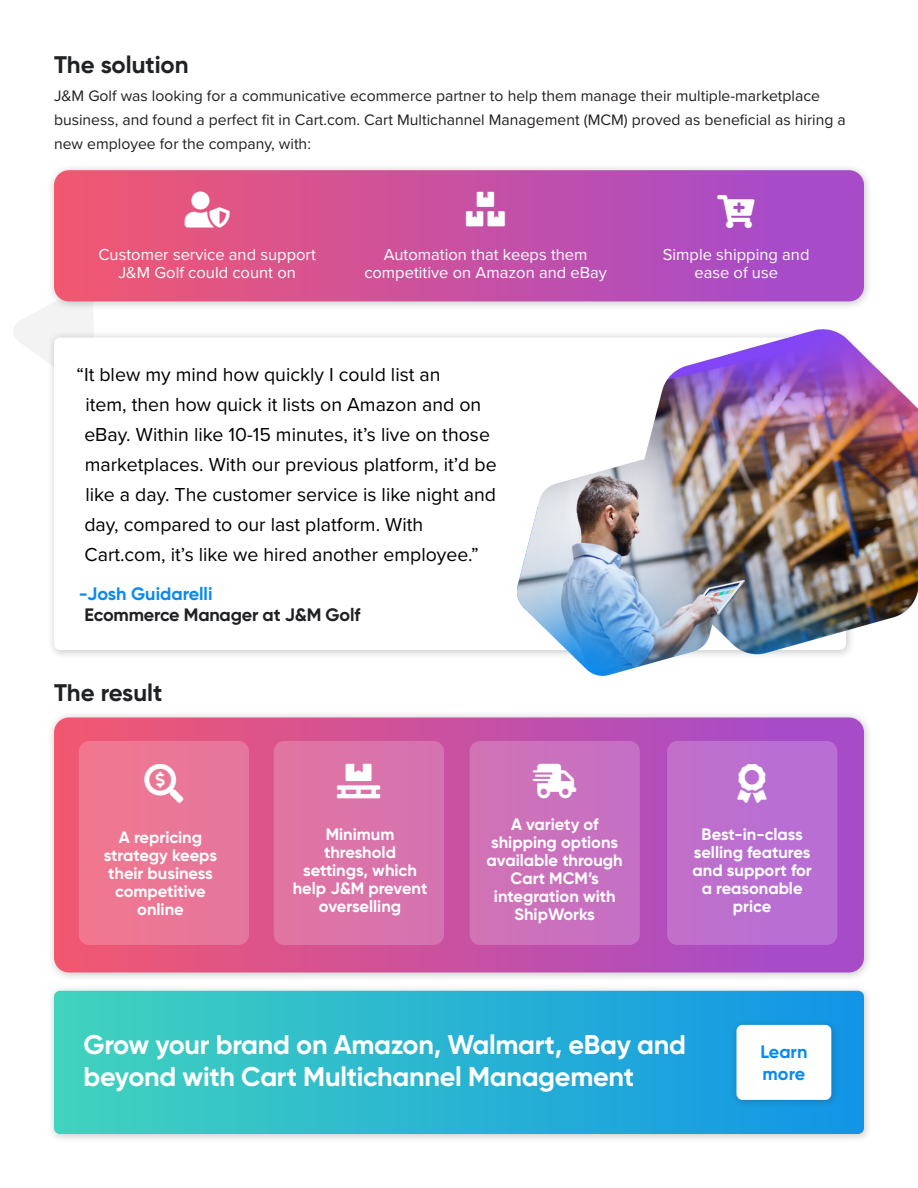
<style>
.page{position:relative;width:918px;height:1188px;background:#fff}
.page>*{position:absolute;margin:0;border:0;box-sizing:border-box;transform-origin:0 0}
.t1{font:39px "Font Awesome 5 Free Solid";color:#fff}
.t2{font:36px "Font Awesome 5 Free Solid";color:#fff}
.t3{font:34.5px "Font Awesome 5 Free Solid";color:#fff}
.t4{font:33px "Font Awesome 5 Free Solid";color:#fff}
.t5{font:700 27px/32.4px "Gilroy";letter-spacing:-.01em;color:#fff}
.t6{font:700 24px "Gilroy";color:#202124}
.t7{font:19.5px/30px "Proxima Nova";color:#000}
.t8{font:700 18px/21px "Gilroy";letter-spacing:-.01em;color:#202124}
.t9{font:700 18px "Gilroy";color:#0a8aee}
.t10{font:700 16.5px/18px "Gilroy";color:#fff;text-align:center}
.t11{font:16.5px/18px "Proxima Nova";color:#fff;text-align:center}
.t12{font:15.75px/24px "Proxima Nova";color:#231f20}
.s1{color:#0a8aee}
</style>
<div class="page">
<svg style="left:14px;top:307px;width:79px;height:54px"></svg>
<div style="left:46px;top:710px;width:827px;height:272px;background:#231f20;opacity:.25"></div>
<svg style="left:54px;top:717px;width:810px;height:255px;background:#c952a1"></svg>
<div style="left:46px;top:163px;width:827px;height:148px;background:#231f20;opacity:.25"></div>
<svg style="left:54px;top:170px;width:810px;height:131px;background:#c851a0"></svg>
<div style="left:47px;top:984px;width:826px;height:160px;background:#231f20;opacity:.25"></div>
<svg style="left:54px;top:991px;width:810px;height:143px;background:#2bb5d0"></svg>
<div style="left:47px;top:330px;width:808px;height:329px;background:#231f20;opacity:.25"></div>
<div style="left:54px;top:338px;width:792px;height:312px;background:#fff;border-radius:6px"></div>
<div style="left:79px;top:741px;width:170px;height:204px;background:#eb7796;border-radius:10px"></div>
<div style="left:274px;top:741px;width:170px;height:204px;background:#da73a9;border-radius:10px"></div>
<div style="left:470px;top:741px;width:170px;height:204px;background:#ca71bd;border-radius:10px"></div>
<div style="left:667px;top:741px;width:170px;height:204px;background:#ba6fd0;border-radius:10px"></div>
<div style="left:729px;top:1018px;width:111px;height:91px;background:#231f20;opacity:.25"></div>
<div style="left:736px;top:1025px;width:95px;height:75px;background:#fff;border-radius:6px"></div>
<img style="left:518px;top:330px;width:400px;height:346px">
<div style="left:185px;top:192px;width:45px;height:36px;background:#e25582"></div>
<svg style="left:718px;top:195px;width:37px;height:33px"></svg>
<svg style="left:466px;top:192px;width:39px;height:34px"></svg>
<p class="t6" style="left:54px;top:50px;width:136px">The solution</p>
<p class="t12" style="left:54px;top:83px;width:793px">J&amp;M Golf was looking for a communicative ecommerce partner to help them manage their multiple-marketplace business, and found a perfect fit in Cart.com. Cart Multichannel Management (MCM) proved as beneficial as hiring a new employee for the company, with:</p>
<p class="t2" style="left:185px;top:192px;width:46px">◆▲▲●</p>
<p class="t4" style="left:718px;top:195px;width:39px">▼●◆▲</p>
<p class="t11" style="left:98px;top:245px;width:219px">Customer service and support<br>J&amp;M Golf could count on</p>
<p class="t11" style="left:663px;top:245px;width:148px">Simple shipping and ease of use</p>
<p class="t11" style="left:364px;top:245px;width:244px">Automation that keeps them competitive on Amazon and eBay</p>
<p class="t7" style="left:84px;top:358px;width:414px;text-indent:-8px">“It blew my mind how quickly I could list an<br>item, then how quick it lists on Amazon and on eBay. Within like 10-15 minutes, it’s live on those marketplaces. With our previous platform, it’d be like a day. The customer service is like night and day, compared to our last platform. With</p>
<p class="t7" style="left:85px;top:538px;width:396px">Cart.com, it’s like we hired another employee.”</p>
<p class="t8" style="left:85px;top:583px;width:277px;text-indent:-6px"><span class="s1">-Josh Guidarelli<br></span>Ecommerce Manager at J&amp;M Golf</p>
<p class="t6" style="left:54px;top:678px;width:110px">The result</p>
<p class="t1" style="left:144px;top:764px;width:41px">▲□●●</p>
<p class="t10" style="left:104px;top:828px;width:115px">A repricing strategy keeps their business competitive online</p>
<p class="t3" style="left:337px;top:764px;width:45px">●●▼</p>
<p class="t3" style="left:533px;top:764px;width:45px">▲■▲▼</p>
<p class="t10" style="left:293px;top:825px;width:136px">Minimum threshold settings, which help J&amp;M prevent overselling</p>
<p class="t10" style="left:487px;top:816px;width:138px">A variety of shipping options available through<br>Cart MCM’s integration with<br>ShipWorks</p>
<p class="t10" style="left:693px;top:825px;width:121px">Best-in-class selling features and support for a reasonable price</p>
<p class="t5" style="left:83px;top:1028px;width:604px">Grow your brand on Amazon, Walmart, eBay and beyond with Cart Multichannel Management</p>
<p class="t9" style="left:760px;top:1041px;width:48px">Learn</p>
<p class="t9" style="left:763px;top:1063px;width:44px">more</p>
</div>
